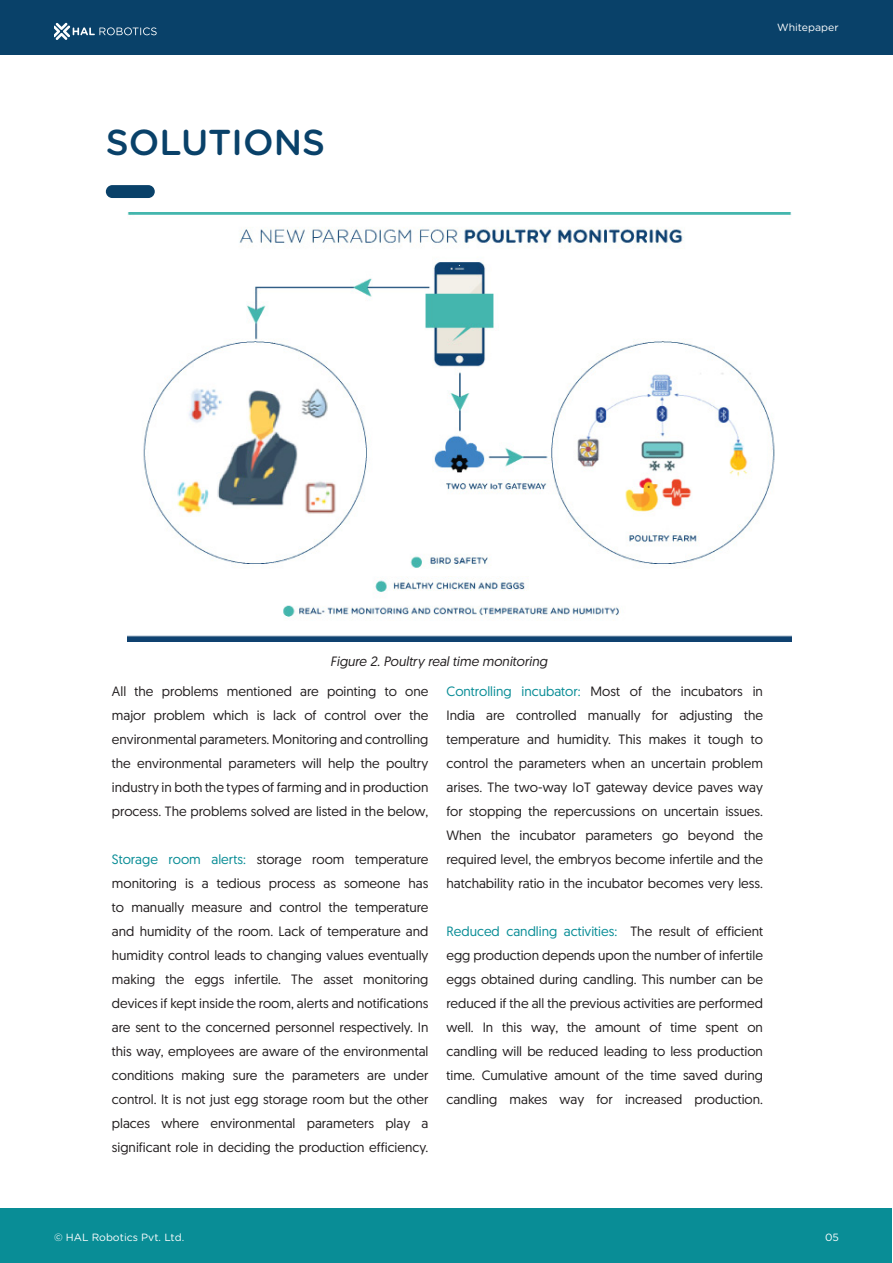
<style>
.page{position:relative;width:893px;height:1263px;background:#fff}
.page>*{position:absolute;margin:0;border:0;box-sizing:border-box;transform-origin:0 0}
.t1{font:500 36px "Gotham Rounded";color:#094169}
.t2{font:13.5px/24px "Geomanist";color:#231f20;text-align:justify}
.t3{font:italic 13.5px "Geomanist";color:#231f20}
.t4{font:10.5px "Gotham Rounded";color:#fff}
.s1{color:#098d96}
</style>
<div class="page">
<div style="left:106px;top:185px;width:49px;height:13px;background:#094169;border-radius:6px"></div>
<div style="left:0;top:0;width:893px;height:54px;background:#094169"></div>
<svg style="left:54px;top:23px;width:103px;height:17px"></svg>
<img style="left:128px;top:213px;width:663px;height:428px">
<div style="left:1px;top:1209px;width:891px;height:54px;background:#098d96"></div>
<p class="t1" style="left:106px;top:116px;width:221px">SOLUTIONS</p>
<p class="t4" style="left:777px;top:20px;width:63px">Whitepaper</p>
<p class="t3" style="left:330px;top:653px;width:219px">Figure 2. Poultry real time monitoring</p>
<p class="t2" style="left:112px;top:679px;width:318px">All the problems mentioned are pointing to one major problem which is lack of control over the environmental parameters. Monitoring and controlling the environmental parameters will help the poultry industry in both the types of farming and in production process. The problems solved are listed in the below,</p>
<p class="t2" style="left:112px;top:847px;width:318px"><span class="s1">Storage room alerts:</span> storage room temperature monitoring is a tedious process as someone has to manually measure and control the temperature and humidity of the room. Lack of temperature and humidity control leads to changing values eventually making the eggs infertile. The asset monitoring devices if kept inside the room, alerts and notifications are sent to the concerned personnel respectively. In this way, employees are aware of the environmental conditions making sure the parameters are under control. It is not just egg storage room but the other places where environmental parameters play a significant role in deciding the production efficiency.</p>
<p class="t2" style="left:446px;top:679px;width:318px"><span class="s1">Controlling incubator:</span> Most of the incubators in India are controlled manually for adjusting the temperature and humidity. This makes it tough to control the parameters when an uncertain problem arises. The two-way IoT gateway device paves way for stopping the repercussions on uncertain issues.<br>When the incubator parameters go beyond the required level, the embryos become infertile and the hatchability ratio in the incubator becomes very less.</p>
<p class="t2" style="left:446px;top:919px;width:318px"><span class="s1">Reduced candling activities:</span> The result of efficient egg production depends upon the number of infertile eggs obtained during candling. This number can be reduced if the all the previous activities are performed well. In this way, the amount of time spent on candling will be reduced leading to less production time. Cumulative amount of the time saved during candling makes way for increased production.</p>
<p class="t4" style="left:54px;top:1230px;width:132px">© HAL Robotics Pvt. Ltd.</p>
<p class="t4" style="left:825px;top:1230px;width:15px">05</p>
</div>
